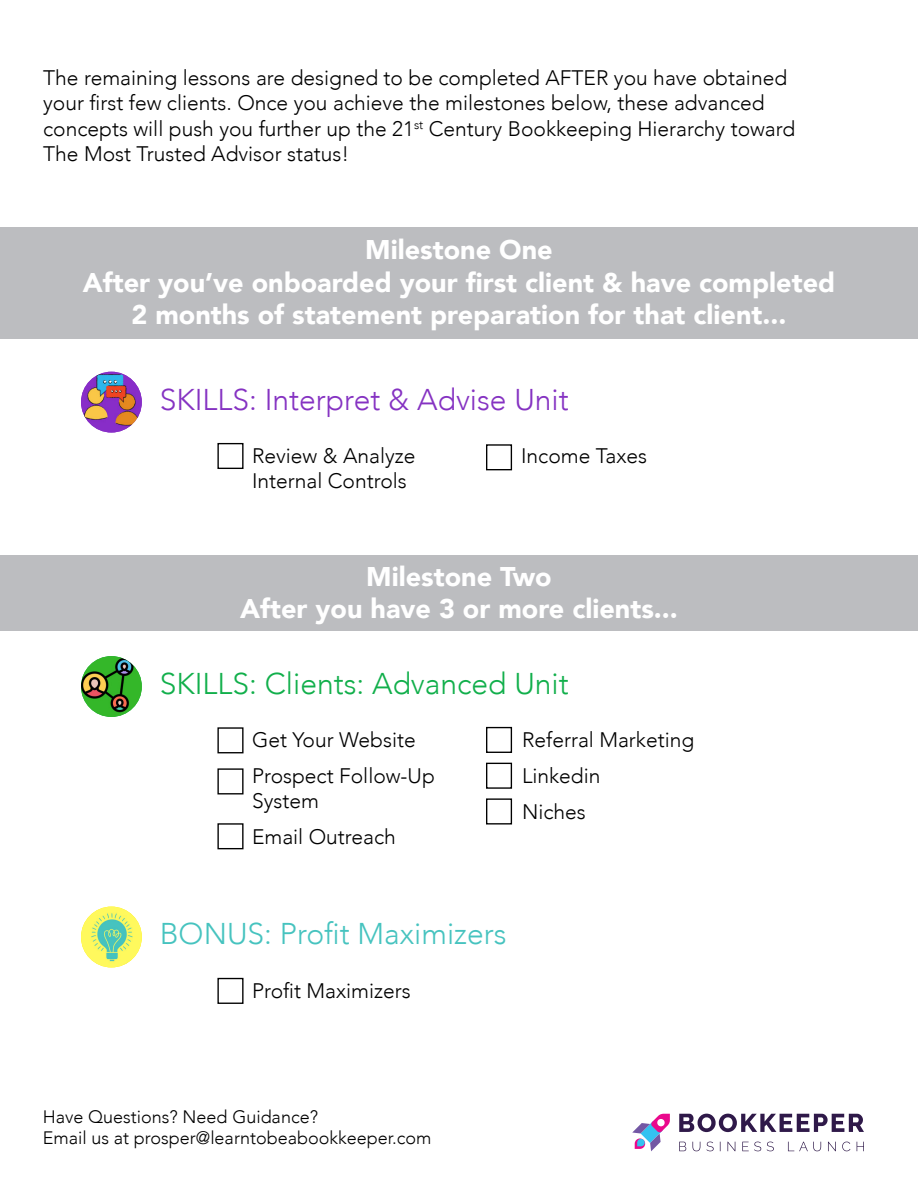
<style>
.page{position:relative;width:918px;height:1188px;background:#fff}
.page>*{position:absolute;margin:0;border:0;box-sizing:border-box;transform-origin:0 0}
.t1{font:300 30px "Avenir";color:#8532c2}
.t2{font:300 30px "Avenir";color:#11af4b}
.t3{font:300 30px "Avenir";color:#46c3bf}
.t4{font:900 27px "Avenir";color:#fff}
.t5{font:300 21px/25.2px "Avenir";color:#000}
.t6{font:300 18px/21.6px "Avenir";color:#000}
</style>
<div class="page">
<svg style="left:679px;top:1114px;width:185px;height:18px"></svg>
<svg style="left:679px;top:1142px;width:185px;height:9px"></svg>
<svg style="left:632px;top:1114px;width:38px;height:37px"></svg>
<div style="left:0;top:227px;width:918px;height:111px;background:#bcbdc0"></div>
<img style="left:81px;top:372px;width:61px;height:61px;border-radius:30px">
<div style="left:217px;top:443px;width:27px;height:26px;border:1px solid #000"></div>
<div style="left:486px;top:444px;width:26px;height:26px;border:1px solid #000"></div>
<div style="left:0;top:555px;width:918px;height:75px;background:#bcbdc0"></div>
<img style="left:81px;top:907px;width:61px;height:60px;border-radius:30px">
<div style="left:217px;top:978px;width:27px;height:26px;border:1px solid #000"></div>
<img style="left:81px;top:656px;width:61px;height:61px;border-radius:30px">
<div style="left:217px;top:727px;width:27px;height:26px;border:1px solid #000"></div>
<div style="left:217px;top:768px;width:27px;height:26px;border:1px solid #000"></div>
<div style="left:217px;top:823px;width:27px;height:26px;border:1px solid #000"></div>
<div style="left:486px;top:727px;width:26px;height:26px;border:1px solid #000"></div>
<div style="left:486px;top:763px;width:26px;height:26px;border:1px solid #000"></div>
<div style="left:486px;top:798px;width:26px;height:27px;border:1px solid #000"></div>
<p class="t5" style="left:43px;top:65px;width:754px">The remaining lessons are designed to be completed AFTER you have obtained your first few clients. Once you achieve the milestones below, these advanced concepts will push you further up the 21<sup>st</sup> Century Bookkeeping Hierarchy toward The Most Trusted Advisor status!</p>
<p class="t4" style="left:365px;top:227px;width:189px">Milestone One</p>
<p class="t4" style="left:83px;top:259px;width:754px">After you’ve onboarded your first client &amp; have completed</p>
<p class="t4" style="left:131px;top:291px;width:657px">2 months of statement preparation for that client...</p>
<p class="t1" style="left:160px;top:381px;width:411px">SKILLS: Interpret &amp; Advise Unit</p>
<p class="t5" style="left:252px;top:443px;width:165px">Review &amp; Analyze</p>
<p class="t5" style="left:252px;top:468px;width:156px">Internal Controls</p>
<p class="t5" style="left:521px;top:443px;width:128px">Income Taxes</p>
<p class="t4" style="left:366px;top:553px;width:187px">Milestone Two</p>
<p class="t4" style="left:240px;top:585px;width:439px">After you have 3 or more clients...</p>
<p class="t2" style="left:160px;top:666px;width:411px">SKILLS: Clients: Advanced Unit</p>
<p class="t5" style="left:252px;top:727px;width:165px">Get Your Website</p>
<p class="t5" style="left:252px;top:763px;width:184px">Prospect Follow-Up<br>System</p>
<p class="t5" style="left:252px;top:824px;width:145px">Email Outreach</p>
<p class="t5" style="left:522px;top:727px;width:174px">Referral Marketing</p>
<p class="t5" style="left:522px;top:763px;width:80px">Linkedin</p>
<p class="t5" style="left:522px;top:799px;width:65px">Niches</p>
<p class="t3" style="left:160px;top:916px;width:348px">BONUS: Profit Maximizers</p>
<p class="t5" style="left:252px;top:978px;width:160px">Profit Maximizers</p>
<p class="t6" style="left:43px;top:1106px;width:390px">Have Questions? Need Guidance?<br>Email us at prosper@learntobeabookkeeper.com</p>
</div>
